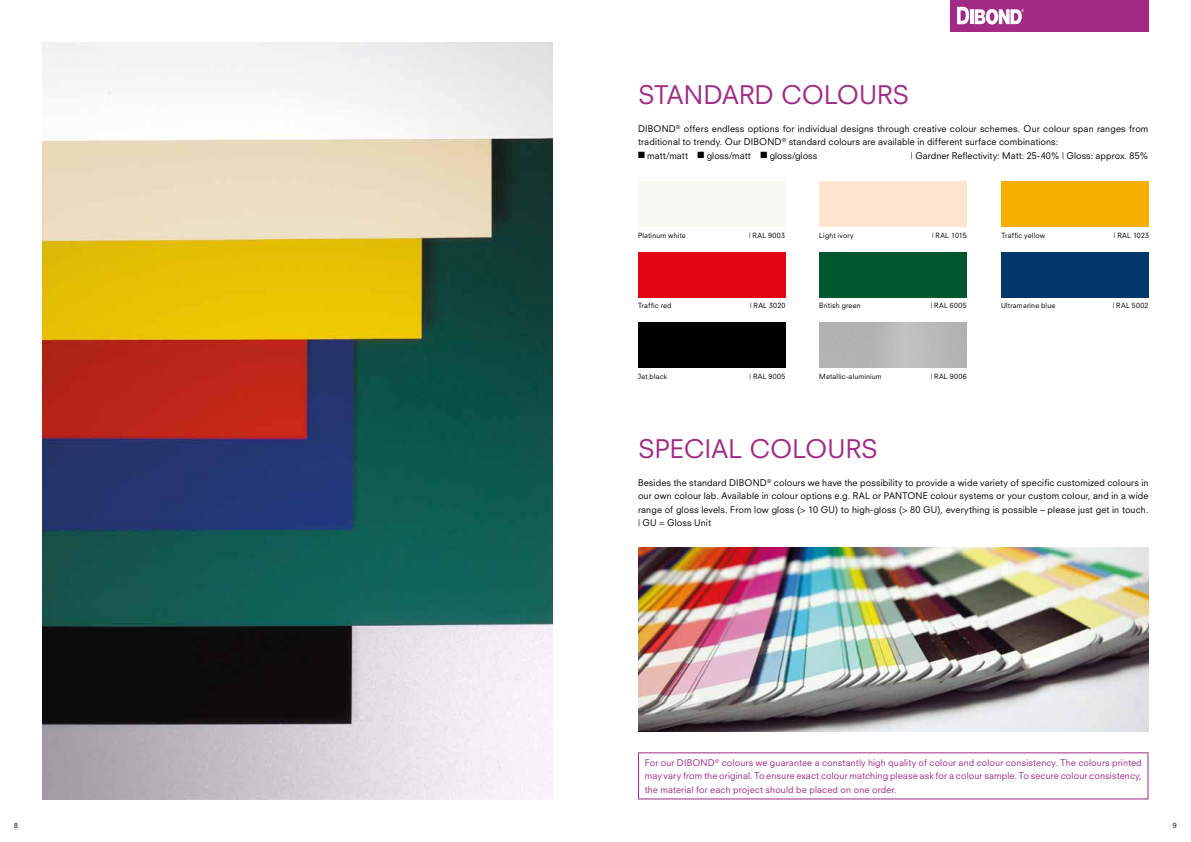
<style>
.page{position:relative;width:1191px;height:842px;background:#fff}
.page>*{position:absolute;margin:0;border:0;box-sizing:border-box;transform-origin:0 0}
.t1{font:25px "Neuzeit SLT Std";color:#a22986}
.t2{font:9px/13.5px "Neuzeit SLT Std";letter-spacing:.015em;color:#000}
.t3{font:9px/13.5px "Neuzeit SLT Std";letter-spacing:.015em;color:#a22986;text-align:justify}
.t4{font:7px "Neuzeit SLT Std";letter-spacing:.025em;color:#000}
</style>
<div class="page">
<div style="left:950px;top:0;width:198px;height:31px;background:#a22986"></div>
<svg style="left:957px;top:7px;width:67px;height:18px"></svg>
<img style="left:43px;top:43px;width:510px;height:756px">
<div style="left:1001px;top:252px;width:147px;height:45px;background:#00376d"></div>
<div style="left:638px;top:322px;width:147px;height:46px;background:#000"></div>
<div style="left:638px;top:252px;width:147px;height:45px;background:#e30613"></div>
<div style="left:819px;top:181px;width:147px;height:46px;background:#fee5cd"></div>
<div style="left:819px;top:252px;width:147px;height:45px;background:#005831"></div>
<div style="left:1001px;top:181px;width:147px;height:46px;background:#f6af00"></div>
<div style="left:638px;top:181px;width:147px;height:46px;background:#f5f9f1"></div>
<img style="left:638px;top:547px;width:510px;height:184px">
<h1 class="t1" style="left:638px;top:79px;width:273px">STANDARD COLOURS</h1>
<p class="t2" style="left:638px;top:121px;width:512px">DIBOND<sup>®</sup> offers endless options for individual designs through creative colour schemes. Our colour span ranges from traditional to trendy. Our DIBOND<sup>®</sup> standard colours are available in different surface combinations:</p>
<p class="t2" style="left:638px;top:148px;width:181px">■ matt/matt ■ gloss/matt ■ gloss/gloss</p>
<p class="t2" style="left:911px;top:148px;width:239px">| Gardner Reflectivity: Matt: 25-40% | Gloss: approx. 85%</p>
<p class="t4" style="left:638px;top:231px;width:49px">Platinum white</p>
<p class="t4" style="left:749px;top:231px;width:37px">| RAL 9003</p>
<p class="t4" style="left:1001px;top:231px;width:45px">Traffic yellow</p>
<p class="t4" style="left:1114px;top:231px;width:37px">| RAL 1023</p>
<p class="t4" style="left:819px;top:231px;width:36px">Light ivory</p>
<p class="t4" style="left:932px;top:231px;width:36px">| RAL 1015</p>
<p class="t4" style="left:638px;top:301px;width:35px">Traffic red</p>
<p class="t4" style="left:750px;top:301px;width:37px">| RAL 3020</p>
<p class="t4" style="left:638px;top:372px;width:31px">Jet black</p>
<p class="t4" style="left:749px;top:372px;width:37px">| RAL 9005</p>
<p class="t4" style="left:819px;top:301px;width:43px">British green</p>
<p class="t4" style="left:930px;top:301px;width:37px">| RAL 6005</p>
<p class="t4" style="left:819px;top:372px;width:64px">Metallic-aluminium</p>
<p class="t4" style="left:930px;top:372px;width:37px">| RAL 9006</p>
<p class="t4" style="left:1001px;top:301px;width:56px">Ultramarine blue</p>
<p class="t4" style="left:1112px;top:301px;width:37px">| RAL 5002</p>
<h1 class="t1" style="left:638px;top:434px;width:241px">SPECIAL COLOURS</h1>
<p class="t2" style="left:638px;top:476px;width:512px;text-align:justify">Besides the standard DIBOND<sup>®</sup> colours we have the possibility to provide a wide variety of specific customized colours in our own colour lab. Available in colour options e.g. RAL or PANTONE colour systems or your custom colour, and in a wide range of gloss levels. From low gloss (&gt; 10 GU) to high-gloss (&gt; 80 GU), everything is possible – please just get in touch. | GU = Gloss Unit</p>
<p class="t3" style="left:644px;top:756px;width:498px">For our DIBOND<sup>®</sup> colours we guarantee a constantly high quality of colour and colour consistency. The colours printed may vary from the original. To ensure exact colour matching please ask for a colour sample. To secure colour consistency, the material for each project should be placed on one order.</p>
<p class="t4" style="left:14px;top:821px;width:5px">8</p>
<p class="t4" style="left:1172px;top:821px;width:5px">9</p>
</div>
